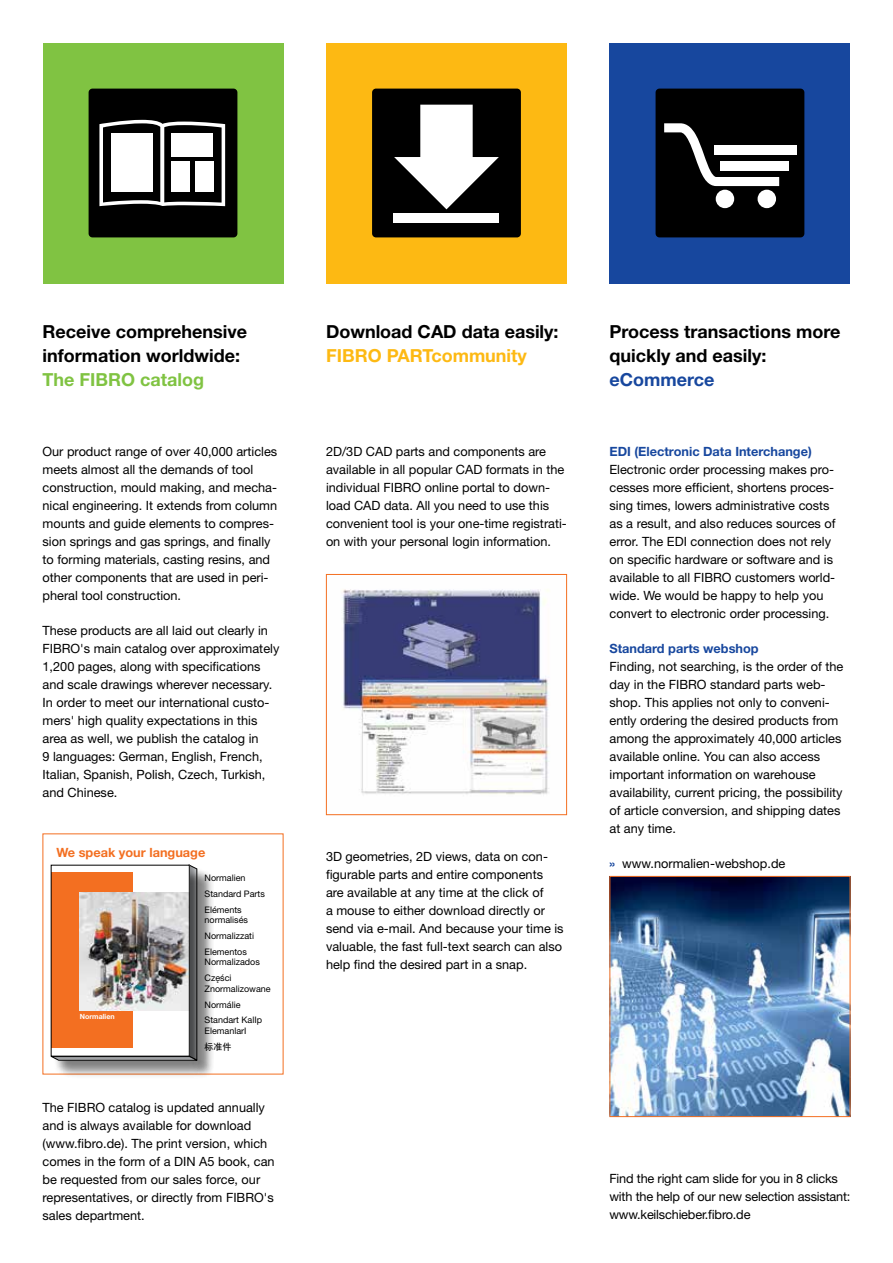
<style>
.page{position:relative;width:893px;height:1263px;background:#fff}
.page>*{position:absolute;margin:0;border:0;box-sizing:border-box;transform-origin:0 0}
.t1{font:700 18px/24px "Helvetica Neue LT Pro";color:#000}
.t2{font:700 18px "Helvetica Neue LT Pro";color:#fdb913}
.t3{font:700 18px "Helvetica Neue LT Pro";color:#80c342}
.t4{font:700 18px "Helvetica Neue LT Pro";color:#17479e}
.t5{font:12.75px/18px "Helvetica Neue LT Pro";color:#000}
.t6{font:700 12.75px "Helvetica Neue LT Pro";color:#17479e}
.t7{font:700 12.75px "Helvetica Neue LT Pro";color:#f36f21}
.t8{font:9px/15.8px "Helvetica Neue LT Pro";color:#000}
.t9{font:9px "DF Hei W7";color:#000}
.t10{font:700 7.2px "Helvetica Neue LT Pro";color:#fff}
.s1{font-weight:700;color:#17479e}
</style>
<div class="page">
<img style="left:611px;top:878px;width:237px;height:237px">
<div style="left:609px;top:876px;width:241px;height:241px;border:1px solid #f36f21"></div>
<div style="left:609px;top:43px;width:241px;height:240px;background:#17479e"></div>
<div style="left:326px;top:43px;width:241px;height:240px;background:#fdb913"></div>
<div style="left:372px;top:89px;width:149px;height:148px;background:#000;border-radius:4px"></div>
<svg style="left:394px;top:105px;width:105px;height:104px"></svg>
<div style="left:394px;top:213px;width:105px;height:9px;background:#fff"></div>
<div style="left:656px;top:89px;width:148px;height:148px;background:#000;border-radius:4px"></div>
<svg style="left:664px;top:123px;width:115px;height:63px"></svg>
<div style="left:720px;top:161px;width:69px;height:9px;background:#fff"></div>
<div style="left:714px;top:145px;width:82px;height:9px;background:#fff"></div>
<div style="left:716px;top:190px;width:18px;height:18px;background:#fff;border-radius:50%"></div>
<div style="left:758px;top:190px;width:18px;height:18px;background:#fff;border-radius:50%"></div>
<img style="left:342px;top:589px;width:208px;height:206px">
<div style="left:326px;top:574px;width:241px;height:241px;border:1px solid #f36f21"></div>
<div style="left:43px;top:43px;width:240px;height:240px;background:#80c342"></div>
<div style="left:89px;top:89px;width:148px;height:148px;background:#000;border-radius:4px"></div>
<svg style="left:99px;top:120px;width:126px;height:86px"></svg>
<div style="left:111px;top:134px;width:42px;height:58px;background:#fff"></div>
<div style="left:171px;top:134px;width:42px;height:23px;background:#fff"></div>
<div style="left:171px;top:162px;width:19px;height:30px;background:#fff"></div>
<div style="left:195px;top:162px;width:18px;height:30px;background:#fff"></div>
<div style="left:191px;top:868px;width:25px;height:210px;background:#000;opacity:.5"></div>
<div style="left:53px;top:867px;width:155px;height:208px;background:#000;opacity:.5"></div>
<div style="left:55px;top:1058px;width:159px;height:21px;background:#000;opacity:.5"></div>
<img style="left:51px;top:865px;width:146px;height:195px">
<h1 class="t1" style="left:43px;top:319px;width:206px">Receive comprehensive information worldwide:</h1>
<h1 class="t3" style="left:43px;top:368px;width:163px">The FIBRO catalog</h1>
<p class="t5" style="left:43px;top:442px;width:236px">Our product range of over 40,000 articles meets almost all the demands of tool construction, mould making, and mecha&shy;nical engineering. It extends from column mounts and guide elements to compres&shy;sion springs and gas springs, and finally to forming materials, casting resins, and other components that are used in peri&shy;pheral tool construction.</p>
<p class="t5" style="left:43px;top:621px;width:238px">These products are all laid out clearly in FIBRO's main catalog over approximately 1,200 pages, along with specifications and scale drawings wherever necessary.<br>In order to meet our international custo&shy;mers' high quality expectations in this area as well, we publish the catalog in<br>9 languages: German, English, French, Italian, Spanish, Polish, Czech, Turkish, and Chinese.</p>
<p class="t7" style="left:56px;top:844px;width:150px">We speak your language</p>
<p class="t8" style="left:205px;top:870px;width:62px">Normalien<br>Standard Parts<br>Eléments</p>
<p class="t8" style="left:205px;top:912px;width:51px">normalisés<br>Normalizzati<br>Elementos</p>
<p class="t8" style="left:205px;top:954px;width:57px">Normalizados<br>Części</p>
<p class="t8" style="left:205px;top:980px;width:68px">Znormalizowane<br>Normálie<br>Standart KalIp</p>
<p class="t8" style="left:205px;top:1022px;width:44px">ElemanlarI</p>
<p class="t9" style="left:205px;top:1042px;width:28px">标准件</p>
<p class="t10" style="left:80px;top:1012px;width:36px">Normalien</p>
<p class="t5" style="left:43px;top:1098px;width:234px">The FIBRO catalog is updated annually and is always available for download (www.fibro.de). The print version, which comes in the form of a DIN A5 book, can be requested from our sales force, our representatives, or directly from FIBRO's sales department.</p>
<h1 class="t1" style="left:326px;top:319px;width:234px">Download CAD data easily:</h1>
<h1 class="t2" style="left:326px;top:344px;width:202px">FIBRO PARTcommunity</h1>
<p class="t5" style="left:326px;top:442px;width:242px">2D/3D CAD parts and components are available in all popular CAD formats in the individual FIBRO online portal to down&shy;load CAD data. All you need to use this convenient tool is your one-time registrati&shy;on with your personal login information.</p>
<p class="t5" style="left:326px;top:847px;width:239px">3D geometries, 2D views, data on con&shy;figurable parts and entire components are available at any time at the click of<br>a mouse to either download directly or send via e-mail. And because your time is valuable, the fast full-text search can also help find the desired part in a snap.</p>
<h1 class="t1" style="left:609px;top:319px;width:232px">Process transactions more quickly and easily:</h1>
<h1 class="t4" style="left:609px;top:368px;width:106px">eCommerce</h1>
<p class="t6" style="left:609px;top:443px;width:204px">EDI (Electronic Data Interchange)</p>
<p class="t5" style="left:609px;top:460px;width:228px">Electronic order processing makes pro&shy;cesses more efficient, shortens proces&shy;sing times, lowers administrative costs as a result, and also reduces sources of error. The EDI connection does not rely on specific hardware or software and is available to all FIBRO customers world&shy;wide. We would be happy to help you convert to electronic order processing.</p>
<p class="t6" style="left:609px;top:640px;width:151px">Standard parts webshop</p>
<p class="t5" style="left:609px;top:657px;width:235px">Finding, not searching, is the order of the day in the FIBRO standard parts web&shy;shop. This applies not only to conveni&shy;ently ordering the desired products from among the approximately 40,000 articles available online. You can also access important information on warehouse availability, current pricing, the possibility of article conversion, and shipping dates at any time.</p>
<p class="t5" style="left:609px;top:854px;width:177px"><span class="s1">»</span> www.normalien-webshop.de</p>
<p class="t5" style="left:609px;top:1169px;width:242px">Find the right cam slide for you in 8 clicks with the help of our new selection assistant: www.keilschieber.fibro.de</p>
</div>
